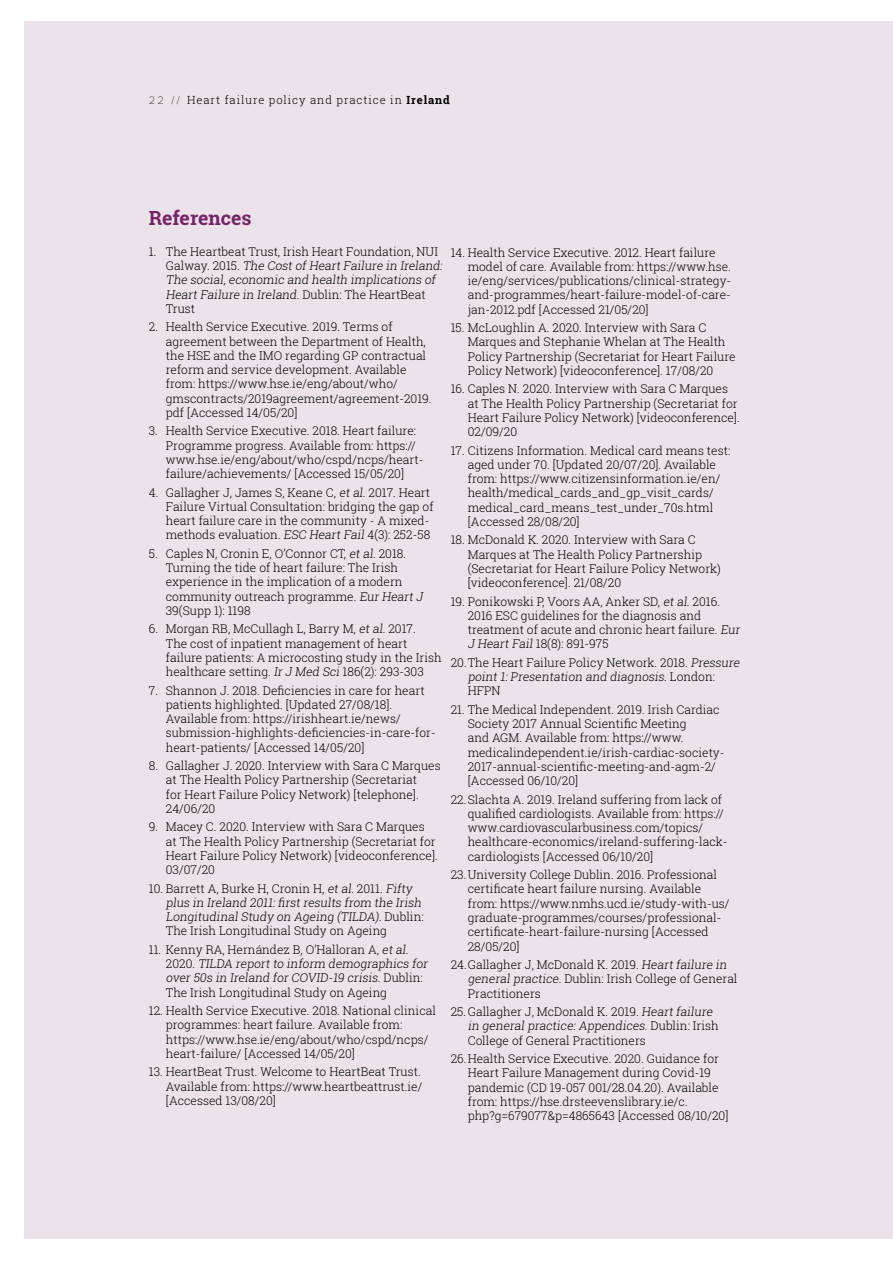
<style>
.page{position:relative;width:893px;height:1263px;background:#fff}
.page>*{position:absolute;margin:0;border:0;box-sizing:border-box;transform-origin:0 0}
.References_heading{font:700 19.5px "Roboto Slab";color:#772368}
.t1{font:300 12px/14.2px "Roboto Slab";color:#000}
.t2{font:300 11.25px "Roboto Slab";letter-spacing:.08em;color:#000}
.s1{font-family:"Proxima Nova T";font-weight:100}
.s2{font-weight:700}
</style>
<div class="page">
<div style="left:24px;top:21px;width:869px;height:1217px;background:#ebe3e9"></div>
<p class="t2" style="left:149px;top:92px;width:303px"><span class="s1">22 //</span> Heart failure policy and practice in <span class="s2">Ireland</span></p>
<p class="References_heading" style="left:149px;top:204px;width:104px">References</p>
<p class="t1" style="left:166px;top:244px;width:280px;text-indent:-17px">1. The Heartbeat Trust, Irish Heart Foundation, NUI G a l w a y. 2 0 1 5 . The Cost of Heart Failure in Ireland:<br>The social,economic and health implications of Heart Failure in Ireland.D ub l i n : T h e H e a r t B e a t Trust</p>
<p class="t1" style="left:166px;top:320px;width:267px;text-indent:-17px">2. Health Service Executive. 2019. Terms of agreement between the Department of Health, the HSE and the IMO regarding GP contractual reform and service development. Available from: https://www.hse.ie/eng/about/who/ gmscontracts/2019agreement/agreement-2019. pdf [Accessed 14/05/20]</p>
<p class="t1" style="left:166px;top:424px;width:259px;text-indent:-17px">3. Health Service Executive. 2018. Heart failure:<br>Programme progress. Available from: https:// www.hse.ie/eng/about/who/cspd/ncps/heart&shy;failure/achievements/ [Accessed 15/05/20]</p>
<p class="t1" style="left:166px;top:485px;width:269px;text-indent:-17px">4. Gallagher J, James S, Keane C, et al. 2017. Heart Failure Virtual Consultation: bridging the gap of heart failure care in the community - A mixed&shy;methods evaluation. ESC Heart Fail4(3): 252-58</p>
<p class="t1" style="left:166px;top:546px;width:261px;text-indent:-17px">5. Caples N, Cronin E, O’Connor CT, et al. 2018.<br>Turning the tide of heart failure: The Irish experience in the implication of a modern community outreach programme. Eur Heart J 39(Supp 1): 1198</p>
<p class="t1" style="left:166px;top:622px;width:277px;text-indent:-17px">6. Morgan RB, McCullagh L, Barry M, et al. 2017.<br>The cost of inpatient management of heart failure patients: A microcosting study in the Irish healthcare setting. Ir J Med Sci186(2): 293-303</p>
<p class="t1" style="left:166px;top:683px;width:271px;text-indent:-17px">7. Shannon J. 2018. Deficiencies in care for heart patients highlighted. [Updated 27/08/18].<br>Available from: https://irishheart.ie/news/ submission-highlights-deficiencies-in-care-for&shy;heart-patients/ [Accessed 14/05/20]</p>
<p class="t1" style="left:166px;top:758px;width:276px;text-indent:-17px">8. Gallagher J. 2020. Interview with Sara C Marques at The Health Policy Partnership (Secretariat<br>for Heart Failure Policy Network) [telephone].<br>24/06/20</p>
<p class="t1" style="left:166px;top:820px;width:274px;text-indent:-17px">9. Macey C. 2020. Interview with Sara C Marques at The Health Policy Partnership (Secretariat for Heart Failure Policy Network) [videoconference].<br>03/07/20</p>
<p class="t1" style="left:166px;top:881px;width:259px;text-indent:-17px">10. Barrett A, Burke H, Cronin H, et al. 2011. Fifty plus in Ireland 2011:first results from the Irish LongitudinalStudy on Ageing (TILDA).D u b l i n :<br>The Irish Longitudinal Study on Ageing</p>
<p class="t1" style="left:166px;top:942px;width:266px;text-indent:-17px">11. Kenny RA, Hernández B, O’Halloran A, et al.<br>2 0 2 0 . TILDA report to inform demographics for over 50s in Ireland for COVID-19 crisis.D ub l i n :<br>The Irish Longitudinal Study on Ageing</p>
<p class="t1" style="left:166px;top:1003px;width:272px;text-indent:-17px">12. Health Service Executive. 2018. National clinical programmes: heart failure. Available from: https://www.hse.ie/eng/about/who/cspd/ncps/ heart-failure/ [Accessed 14/05/20]</p>
<p class="t1" style="left:166px;top:1065px;width:258px;text-indent:-17px">13. HeartBeat Trust. Welcome to HeartBeat Trust.<br>Available from: https://www.heartbeattrust.ie/ [Accessed 13/08/20]</p>
<p class="t1" style="left:468px;top:245px;width:265px;text-indent:-17px">14. Health Service Executive. 2012. Heart failure model of care. Available from: https://www.hse. ie/eng/services/publications/clinical-strategy&shy;and-programmes/heart-failure-model-of-care&shy;jan-2012.pdf [Accessed 21/05/20]</p>
<p class="t1" style="left:468px;top:320px;width:269px;text-indent:-17px">15. McLoughlin A. 2020. Interview with Sara C Marques and Stephanie Whelan at The Health Policy Partnership (Secretariat for Heart Failure Policy Network) [videoconference]. 17/08/20</p>
<p class="t1" style="left:468px;top:382px;width:274px;text-indent:-17px">16. Caples N. 2020. Interview with Sara C Marques at The Health Policy Partnership (Secretariat for Heart Failure Policy Network) [videoconference].<br>02/09/20</p>
<p class="t1" style="left:468px;top:443px;width:264px;text-indent:-17px">17. Citizens Information. Medical card means test: aged under 70. [Updated 20/07/20]. Available from: https://www.citizensinformation.ie/en/ health/medical_cards_and_gp_visit_cards/ medical_card_means_test_under_70s.html [Accessed 28/08/20]</p>
<p class="t1" style="left:468px;top:533px;width:255px;text-indent:-17px">18. McDonald K. 2020. Interview with Sara C Marques at The Health Policy Partnership (Secretariat for Heart Failure Policy Network) [videoconference]. 21/08/20</p>
<p class="t1" style="left:468px;top:594px;width:276px;text-indent:-17px">19. Ponikowski P, Voors AA, Anker SD, et al. 2016.<br>2016 ESC guidelines for the diagnosis and treatment of acute and chronic heart failure. Eur J Heart Fail18(8): 891-975</p>
<p class="t1" style="left:468px;top:655px;width:276px;text-indent:-17px">20.The Heart Failure Policy Network. 2018. Pressure point 1:Presentation and diagnosis.L o n d o n :<br>HFPN</p>
<p class="t1" style="left:468px;top:702px;width:258px;text-indent:-17px">21. The Medical Independent. 2019. Irish Cardiac Society 2017 Annual Scientific Meeting<br>and AGM. Available from: https://www. medicalindependent.ie/irish-cardiac-society-2017-annual-scientific-meeting-and-agm-2/ [Accessed 06/10/20]</p>
<p class="t1" style="left:468px;top:792px;width:261px;text-indent:-17px">22.Slachta A. 2019. Ireland suffering from lack of qualified cardiologists. Available from: https:// www.cardiovascularbusiness.com/topics/ healthcare-economics/ireland-suffering-lack&shy;cardiologists [Accessed 06/10/20]</p>
<p class="t1" style="left:468px;top:867px;width:263px;text-indent:-17px">23.University College Dublin. 2016. Professional certificate heart failure nursing. Available from: https://www.nmhs.ucd.ie/study-with-us/ graduate-programmes/courses/professional&shy;certificate-heart-failure-nursing [Accessed 28/05/20]</p>
<p class="t1" style="left:468px;top:957px;width:271px;text-indent:-17px">24.Gallagher J, McDonald K. 2019. Heart failure in generalpractice.Dublin: Irish College of General<br>Practitioners</p>
<p class="t1" style="left:468px;top:1004px;width:252px;text-indent:-17px">25.Gallagher J, McDonald K. 2019. Heart failure in generalpractice:Appendices.D ub l i n : I r i s h<br>College of General Practitioners</p>
<p class="t1" style="left:468px;top:1051px;width:262px;text-indent:-17px">26.Health Service Executive. 2020. Guidance for Heart Failure Management during Covid-19 pandemic (CD 19-057 001/28.04.20). Available from: https://hse.drsteevenslibrary.ie/c. php?g=679077&amp;p=4865643 [Accessed 08/10/20]</p>
</div>
